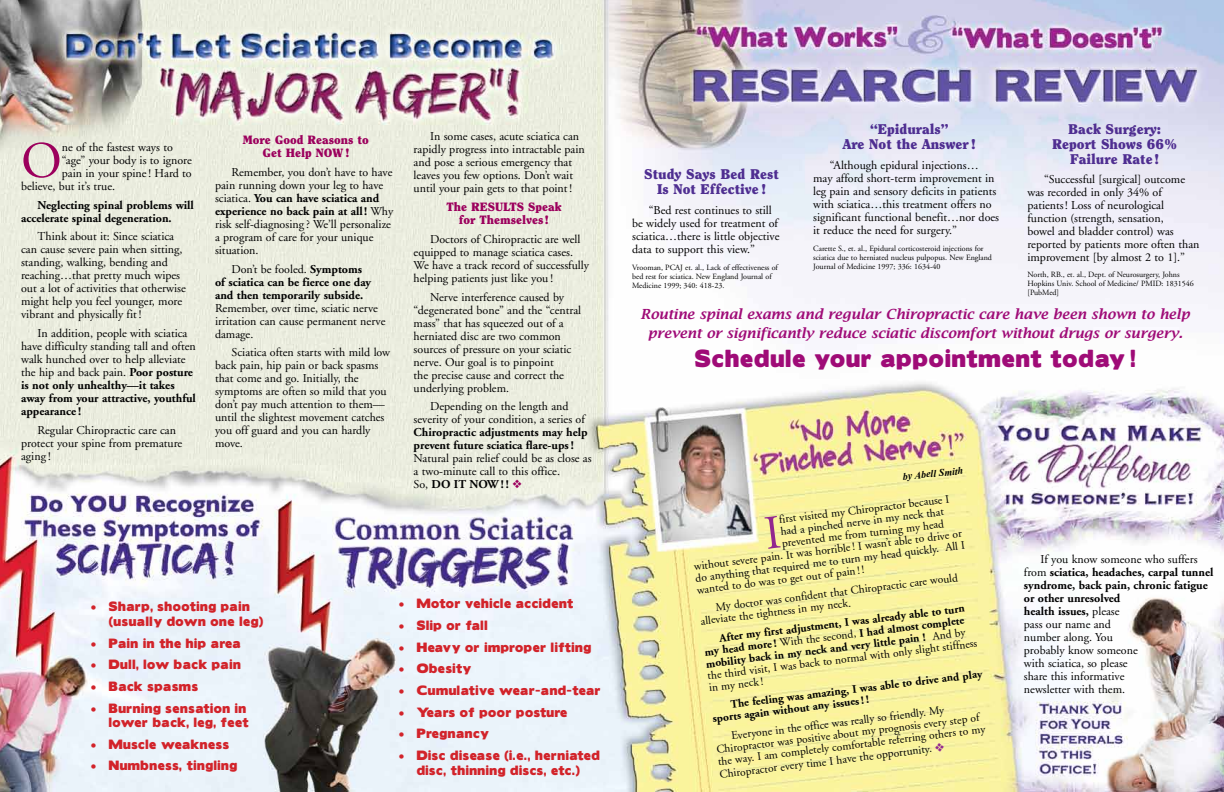
<style>
.page{position:relative;width:1224px;height:792px;background:#fff}
.page>*{position:absolute;margin:0;border:0;box-sizing:border-box;transform-origin:0 0}
.t1{font:51.2px "Adobe Garamond";color:#9c005d}
.t2{font:22px "Boris Black Bloxx";letter-spacing:.05em;color:#9f0b77}
.t3{font:italic 600 14px/19.3px "Lucida Bright";color:#9f0b77;text-align:center}
.t4{font:900 14px/15px "Clearface";color:#4f2e91;text-align:center}
.t5{font:12px/13px "Adobe Garamond";color:#000}
.t6{font:12px/14.5px "Boris Black Bloxx";letter-spacing:.05em;color:#d2232a}
.t7{font:700 12px/13px "Adobe Garamond";color:#000}
.t8{font:900 12px/13px "Clearface";color:#9c005d;text-align:center}
.t9{font:11.5px/12.3px "Adobe Garamond";color:#000}
.t10{font:700 11.5px/12px "Adobe Garamond";color:#000}
.t11{font:italic 700 10px "Times New Roman";color:#000}
.t12{font:8px/9px "Adobe Garamond";color:#000}
.s1{font-weight:700}
.s2{font-weight:400}
.s3{color:#9c005d}
.s4{color:#92278f}
</style>
<div class="page">
<img style="left:0;top:0;width:1224px;height:792px">
<svg style="left:764px;top:516px;width:17px;height:33px"></svg>
<h1 class="t1" style="left:21px;top:133px;width:42px">O</h1>
<p class="t5" style="left:62px;top:141px;width:113px">ne of the fastest ways to</p>
<p class="t5" style="left:62px;top:154px;width:132px">“age” your body is to ignore</p>
<p class="t5" style="left:62px;top:167px;width:131px">pain in your spine ! Hard to</p>
<p class="t5" style="left:21px;top:180px;width:96px">believe, but it’s true.</p>
<p class="t7" style="left:21px;top:199px;width:174px;text-indent:17px">Neglecting spinal problems will accelerate spinal degeneration.</p>
<p class="t5" style="left:21px;top:230px;width:166px;text-indent:17px">Think about it: Since sciatica can cause severe pain when sitting, standing, walking, bending and reaching…that pretty much wipes out a lot of activities that otherwise might help you feel younger, more vibrant and physically fit !</p>
<p class="t5" style="left:21px;top:327px;width:176px;text-indent:17px">In addition, people with sciatica have difficulty standing tall and often walk hunched over to help alleviate the hip and back pain. <span class="s1">Poor posture is not only unhealthy—it takes away from your attractive, youthful appearance !</span></p>
<p class="t5" style="left:21px;top:424px;width:163px;text-indent:17px">Regular Chiropractic care can protect your spine from premature aging !</p>
<p class="t8" style="left:243px;top:133px;width:128px">More Good Reasons to<br>Get Help NOW !</p>
<p class="t5" style="left:215px;top:166px;width:180px;text-indent:17px">Remember, you don’t have to have pain running down your leg to have sciatica. <span class="s1">You can have sciatica and experience no back pain at all!</span> Why risk self-diagnosing ? We’ll personalize a program of care for your unique situation.</p>
<p class="t7" style="left:215px;top:262px;width:158px;text-indent:17px"><span class="s2">Don’t be fooled.</span> Symptoms of sciatica can be fierce one day and then temporarily subside.</p>
<p class="t5" style="left:215px;top:302px;width:172px">Remember, over time, sciatic nerve irritation can cause permanent nerve damage.</p>
<p class="t5" style="left:215px;top:346px;width:177px;text-indent:17px">Sciatica often starts with mild low back pain, hip pain or back spasms that come and go. Initially, the symptoms are often so mild that you don’t pay much attention to them— until the slightest movement catches you off guard and you can hardly move.</p>
<p class="t5" style="left:414px;top:131px;width:173px;text-indent:17px">In some cases, acute sciatica can rapidly progress into intractable pain and pose a serious emergency that leaves you few options. Don’t wait until your pain gets to that point !</p>
<p class="t8" style="left:446px;top:200px;width:117px">The RESULTS Speak for Themselves!</p>
<p class="t5" style="left:414px;top:233px;width:177px;text-indent:17px">Doctors of Chiropractic are well equipped to manage sciatica cases.<br>We have a track record of successfully helping patients just like you !</p>
<p class="t5" style="left:414px;top:291px;width:169px;text-indent:17px">Nerve interference caused by “degenerated bone” and the “central mass” that has squeezed out of a herniated disc are two common sources of pressure on your sciatic nerve. Our goal is to pinpoint<br>the precise cause and correct the underlying problem.</p>
<p class="t5" style="left:414px;top:400px;width:173px;text-align:center">Depending on the length and severity of your condition, a series of</p>
<p class="t7" style="left:414px;top:426px;width:176px">Chiropractic adjustments may help prevent future sciatica flare-ups !</p>
<p class="t5" style="left:414px;top:452px;width:180px">Natural pain relief could be as close as a two-minute call to this office.<br>So, <span class="s1">DO IT NOW ! !</span> <span class="s3">❖</span></p>
<p class="t6" style="left:109px;top:600px;width:156px;text-indent:-18px">• Sharp, shooting pain (usually down one leg)</p>
<p class="t6" style="left:91px;top:636px;width:151px">• Pain in the hip area</p>
<p class="t6" style="left:91px;top:658px;width:152px">• Dull, low back pain</p>
<p class="t6" style="left:91px;top:679px;width:109px">• Back spasms</p>
<p class="t6" style="left:91px;top:701px;width:159px;text-align:right">• Burning sensation in lower back, leg, feet</p>
<p class="t6" style="left:91px;top:737px;width:140px">• Muscle weakness</p>
<p class="t6" style="left:91px;top:759px;width:148px">• Numbness, tingling</p>
<p class="t6" style="left:399px;top:597px;width:176px">• Motor vehicle accident</p>
<p class="t6" style="left:399px;top:619px;width:90px">• Slip or fall</p>
<p class="t6" style="left:399px;top:640px;width:194px">• Heavy or improper lifting</p>
<p class="t6" style="left:399px;top:662px;width:74px">• Obesity</p>
<p class="t6" style="left:399px;top:684px;width:203px">• Cumulative wear-and-tear</p>
<p class="t6" style="left:399px;top:705px;width:170px">• Years of poor posture</p>
<p class="t6" style="left:399px;top:727px;width:92px">• Pregnancy</p>
<p class="t6" style="left:399px;top:749px;width:202px;text-align:center">• Disc disease (i.e., herniated disc, thinning discs, etc.)</p>
<p class="t4" style="left:644px;top:166px;width:136px">Study Says Bed Rest<br>Is Not Effective !</p>
<p class="t5" style="left:632px;top:204px;width:149px;text-indent:17px">“Bed rest continues to still be widely used for treatment of sciatica…there is little objective data to support this view.”</p>
<p class="t12" style="left:632px;top:263px;width:147px">Vrooman, PCAJ et. al., Lack of effectiveness of bed rest for sciatica. New England Journal of<br>Medicine 1999; 340: 418-23.</p>
<p class="t4" style="left:843px;top:122px;width:135px">“Epidurals”<br>Are Not the Answer !</p>
<p class="t5" style="left:813px;top:159px;width:187px;text-indent:17px">“Although epidural injections… may afford short-term improvement in leg pain and sensory deficits in patients with sciatica…this treatment offers no significant functional benefit…nor does it reduce the need for surgery.”</p>
<p class="t12" style="left:813px;top:244px;width:180px">Carette S., et. al., Epidural corticosteroid injections for sciatica due to herniated nucleus pulpopus. New England<br>Journal of Medicine 1997; 336: 1634-40</p>
<p class="t4" style="left:1052px;top:122px;width:127px">Back Surgery:<br>Report Shows 66%<br>Failure Rate!</p>
<p class="t5" style="left:1027px;top:173px;width:174px;text-indent:17px">“Successful [surgical] outcome was recorded in only 34% of patients! Loss of neurological function (strength, sensation,<br>bowel and bladder control) was reported by patients more often than improvement [by almost 2 to 1].”</p>
<p class="t12" style="left:1027px;top:271px;width:168px">North, RB., et. al., Dept. of Neurosurgery, Johns<br>Hopkins Univ. School of Medicine/ PMID: 1831546 [PubMed]</p>
<p class="t3" style="left:641px;top:304px;width:551px">Routine spinal exams and regular Chiropractic care have been shown to help prevent or significantly reduce sciatic discomfort without drugs or surgery.</p>
<h2 class="t2" style="left:695px;top:342px;width:442px">Schedule your appointment today !</h2>
<p class="t11" style="left:902px;top:471px;width:62px;rotate:-6deg">by Abell Smith</p>
<p class="t9" style="left:778px;top:514px;width:173px;rotate:-7deg">first visited my Chiropractor because I</p>
<p class="t9" style="left:780px;top:526px;width:166px;rotate:-7deg">had a pinched nerve in my neck that</p>
<p class="t9" style="left:781px;top:538px;width:165px;rotate:-7deg">prevented me from turning my head</p>
<p class="t9" style="left:693px;top:560px;width:271px;rotate:-7deg">without severe pain. It was horrible ! I wasn’t able to drive or</p>
<p class="t9" style="left:695px;top:572px;width:273px;rotate:-7deg">do anything that required me to turn my head quickly. All I</p>
<p class="t9" style="left:696px;top:584px;width:170px;rotate:-7deg">wanted to do was to get out of pain ! !</p>
<p class="t9" style="left:699px;top:603px;width:262px;line-height:12px;text-indent:17px;rotate:-7deg">My doctor was confident that Chiropractic care would alleviate the tightness in my neck.</p>
<p class="t10" style="left:702px;top:634px;width:273px;text-indent:17px;rotate:-7deg">After my first adjustment, I was already able to turn my head more ! <span class="s2">With the second,</span> I had almost complete mobility back in my neck and very little pain ! <span class="s2">And by the third visit, I was back to normal with only slight stiffness in my neck !</span></p>
<p class="t10" style="left:711px;top:701px;width:275px;text-indent:19px;rotate:-7deg">The feeling was amazing, I was able to drive and play sports again without any issues ! !</p>
<p class="t9" style="left:714px;top:732px;width:271px;text-indent:17px;rotate:-7deg">Everyone in the office was really so friendly. My Chiropractor was positive about my prognosis every step of the way. I am completely comfortable referring others to my Chiropractor every time I have the opportunity. <span class="s4">❖</span></p>
<p class="t5" style="left:1024px;top:553px;width:191px;text-indent:17px">If you know someone who suffers from <span class="s1">sciatica, headaches, carpal tunnel syndrome, back pain, chronic fatigue or other unresolved<br>health issues,</span> please<br>pass our name and<br>number along. You<br>probably know someone<br>with sciatica, so please<br>share this informative<br>newsletter with them.</p>
</div>
